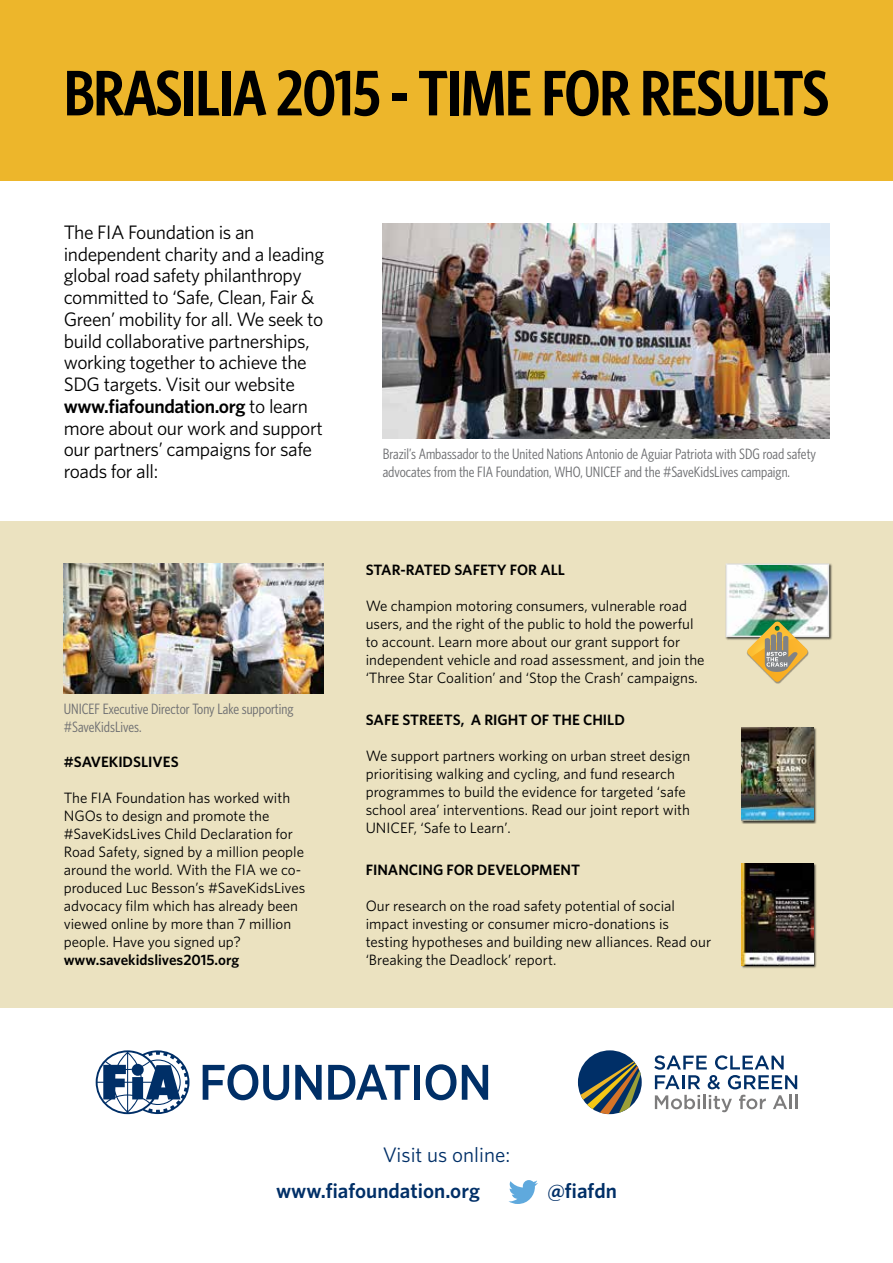
<style>
.page{position:relative;width:893px;height:1263px;background:#fff}
.page>*{position:absolute;margin:0;border:0;box-sizing:border-box;transform-origin:0 0}
.t1{font:600 64.5px "Whitney Condensed";letter-spacing:-.02em;color:#000}
.t2{font:600 21px "Whitney";color:#002f67}
.t3{font:21px "Whitney";color:#002f67}
.t4{font:19.5px/21.8px "Whitney";letter-spacing:-.02em;color:#000}
.t5{font:15px/18px "Whitney";color:#000}
.t6{font:15px/18px "Whitney Condensed";color:#6d6e71}
.t7{font:600 15px "Whitney";color:#000}
.s1{font-weight:600}
</style>
<div class="page">
<div style="left:0;top:0;width:893px;height:181px;background:#edb62b"></div>
<svg style="left:654px;top:1055px;width:143px;height:34px"></svg>
<svg style="left:655px;top:1095px;width:45px;height:14px"></svg>
<hr style="left:703px;top:1095px;width:3px;height:14px;background:#7d7c7c">
<svg style="left:709px;top:1095px;width:23px;height:17px"></svg>
<svg style="left:739px;top:1095px;width:27px;height:14px"></svg>
<svg style="left:773px;top:1095px;width:14px;height:14px"></svg>
<hr style="left:789px;top:1095px;width:3px;height:14px;background:#7d7c7c">
<svg style="left:795px;top:1095px;width:2px;height:14px"></svg>
<div style="left:578px;top:1050px;width:64px;height:64px;background:#002f67;border-radius:50%"></div>
<svg style="left:580px;top:1061px;width:61px;height:53px"></svg>
<svg style="left:508px;top:1180px;width:30px;height:24px"></svg>
<svg style="left:203px;top:1064px;width:86px;height:36px"></svg>
<svg style="left:295px;top:1065px;width:27px;height:35px"></svg>
<svg style="left:328px;top:1065px;width:82px;height:35px"></svg>
<div style="left:414px;top:1065px;width:6px;height:35px;background:#002f67"></div>
<svg style="left:426px;top:1064px;width:30px;height:36px"></svg>
<svg style="left:462px;top:1065px;width:26px;height:35px"></svg>
<svg style="left:96px;top:1050px;width:93px;height:64px"></svg>
<div style="left:0;top:521px;width:893px;height:487px;background:#ebe2c0"></div>
<img style="left:383px;top:223px;width:446px;height:215px">
<div style="left:741px;top:863px;width:76px;height:105px;background:#000;opacity:.75"></div>
<img style="left:741px;top:863px;width:72px;height:102px">
<img style="left:64px;top:563px;width:259px;height:130px">
<div style="left:741px;top:727px;width:76px;height:97px;background:#000;opacity:.75"></div>
<img style="left:741px;top:727px;width:72px;height:94px">
<div style="left:725px;top:563px;width:108px;height:78px;background:#000;opacity:.75"></div>
<img style="left:729px;top:566px;width:97px;height:68px">
<div style="left:726px;top:563px;width:103px;height:74px;border:2px solid #e7e7e7"></div>
<img style="left:745px;top:620px;width:64px;height:64px">
<svg style="left:747px;top:621px;width:60px;height:60px"></svg>
<h1 class="t1" style="left:64px;top:53px;width:767px">BRASILIA 2015 - TIME FOR RESULTS</h1>
<p class="t4" style="left:64px;top:221px;width:262px">The FIA Foundation is an independent charity and a leading global road safety philanthropy committed to ‘Safe, Clean, Fair &amp;<br>Green’ mobility for all. We seek to build collaborative partnerships, working together to achieve the<br>SDG targets. Visit our website <span class="s1">www.fiafoundation.org</span> to learn more about our work and support our partners’ campaigns for safe roads for all:</p>
<p class="t6" style="left:64px;top:699px;width:231px">UNICEF Executive Director Tony Lake supporting #SaveKidsLives.</p>
<p class="t7" style="left:64px;top:752px;width:116px">#SAVEKIDSLIVES</p>
<p class="t5" style="left:64px;top:788px;width:243px">The FIA Foundation has worked with NGOs to design and promote the #SaveKidsLives Child Declaration for Road Safety, signed by a million people around the world. With the FIA we co&shy;produced Luc Besson’s #SaveKidsLives advocacy film which has already been viewed online by more than 7 million people. Have you signed up?</p>
<p class="t7" style="left:64px;top:950px;width:177px">www.savekidslives2015.org</p>
<p class="t6" style="left:383px;top:444px;width:435px">Brazil’s Ambassador to the United Nations Antonio de Aguiar Patriota with SDG road safety advocates from the FIA Foundation, WHO, UNICEF and the #SaveKidsLives campaign.</p>
<p class="t7" style="left:366px;top:560px;width:201px">STAR-RATED SAFETY FOR ALL</p>
<p class="t5" style="left:366px;top:597px;width:340px">We champion motoring consumers, vulnerable road users, and the right of the public to hold the powerful to account. Learn more about our grant support for independent vehicle and road assessment, and join the ‘Three Star Coalition’ and ‘Stop the Crash’ campaigns.</p>
<p class="t7" style="left:366px;top:710px;width:261px">SAFE STREETS, A RIGHT OF THE CHILD</p>
<p class="t5" style="left:366px;top:747px;width:326px">We support partners working on urban street design prioritising walking and cycling, and fund research programmes to build the evidence for targeted ‘safe school area’ interventions. Read our joint report with UNICEF, ‘Safe to Learn’.</p>
<p class="t7" style="left:366px;top:860px;width:216px">FINANCING FOR DEVELOPMENT</p>
<p class="t5" style="left:366px;top:897px;width:347px">Our research on the road safety potential of social impact investing or consumer micro-donations is testing hypotheses and building new alliances. Read our ‘Breaking the Deadlock’ report.</p>
<h2 class="t3" style="left:383px;top:1141px;width:129px">Visit us online:</h2>
<h2 class="t2" style="left:276px;top:1177px;width:205px">www.fiafoundation.org</h2>
<h2 class="t2" style="left:547px;top:1177px;width:71px">@fiafdn</h2>
</div>
